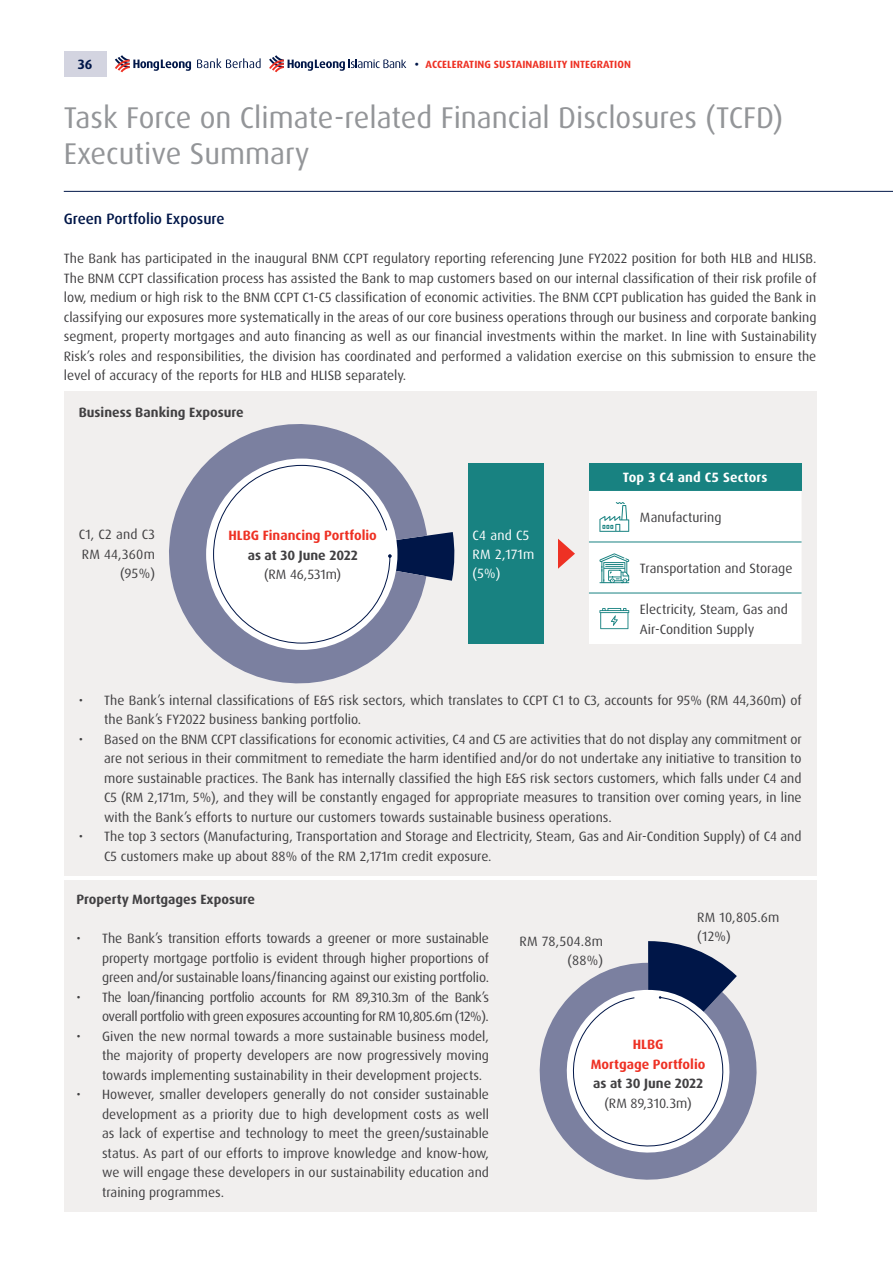
<style>
.page{position:relative;width:893px;height:1263px;background:#fff}
.page>*{position:absolute;margin:0;border:0;box-sizing:border-box;transform-origin:0 0}
.t1{font:30px/36px "Dax OT";color:#939598}
.t2{font:500 15px "Dax OT";color:#001648}
.t3{font:13.5px/19.5px "Dax OT";color:#414042;text-align:justify}
.t4{font:13.5px/19.5px "Dax OT";letter-spacing:-.03em;color:#414042;text-align:right}
.t5{font:700 13.5px "Dax OT";color:#414042}
.t6{font:13.5px/19.5px "Dax OT";letter-spacing:.02em;color:#414042;text-align:right}
.t7{font:700 13.5px/19.5px "Dax OT";color:#ee3124;text-align:center}
.t8{font:13.5px/19.5px "Dax OT";letter-spacing:.02em;color:#fff}
.t9{font:700 13.5px "Dax OT";letter-spacing:.01em;color:#fff}
.t10{font:700 13.5px "Dax OT";color:#001648}
.t11{font:700 10.5px "Dax OT";letter-spacing:.01em;color:#ee3124}
.s1{color:#001648}
</style>
<div class="page">
<hr style="left:64px;top:191px;width:829px;height:1px;background:#001648">
<div style="left:64px;top:51px;width:42px;height:26px;background:#d3d4e0"></div>
<svg style="left:197px;top:58px;width:64px;height:10px"></svg>
<svg style="left:115px;top:55px;width:76px;height:17px"></svg>
<svg style="left:269px;top:55px;width:137px;height:17px"></svg>
<div style="left:64px;top:880px;width:752px;height:332px;background:#f1efee"></div>
<svg style="left:539px;top:1011px;width:218px;height:169px"></svg>
<svg style="left:558px;top:941px;width:180px;height:220px;background:#c0c3d0"></svg>
<div style="left:64px;top:391px;width:752px;height:485px;background:#f1efee"></div>
<svg style="left:558px;top:539px;width:17px;height:30px"></svg>
<div style="left:589px;top:463px;width:212px;height:28px;background:#188281"></div>
<div style="left:589px;top:491px;width:212px;height:153px;background:#fff"></div>
<svg style="left:169px;top:424px;width:224px;height:260px;fill:#7b80a0"></svg>
<div style="left:206px;top:459px;width:191px;height:191px;background:#fff;border-radius:50%"></div>
<svg style="left:213px;top:464px;width:242px;height:180px"></svg>
<div style="left:468px;top:463px;width:76px;height:181px;background:#188281"></div>
<p class="t10" style="left:78px;top:56px;width:16px">36</p>
<p class="t11" style="left:415px;top:58px;width:218px"><span class="s1">•</span> ACCELERATING SUSTAINABILITY INTEGRATION</p>
<h1 class="t1" style="left:64px;top:100px;width:721px">Task Force on Climate-related Financial Disclosures (TCFD)<br>Executive Summary</h1>
<p class="t2" style="left:64px;top:210px;width:162px">Green Portfolio Exposure</p>
<p class="t3" style="left:64px;top:249px;width:754px">The Bank has participated in the inaugural BNM CCPT regulatory reporting referencing June FY2022 position for both HLB and HLISB.<br>The BNM CCPT classification process has assisted the Bank to map customers based on our internal classification of their risk profile of low, medium or high risk to the BNM CCPT C1-C5 classification of economic activities. The BNM CCPT publication has guided the Bank in classifying our exposures more systematically in the areas of our core business operations through our business and corporate banking segment, property mortgages and auto financing as well as our financial investments within the market. In line with Sustainability Risk’s roles and responsibilities, the division has coordinated and performed a validation exercise on this submission to ensure the level of accuracy of the reports for HLB and HLISB separately.</p>
<p class="t5" style="left:79px;top:403px;width:166px">Business Banking Exposure</p>
<p class="t6" style="left:79px;top:525px;width:78px">C1, C2 and C3<br>RM 44,360m (95%)</p>
<p class="t7" style="left:228px;top:526px;width:150px">HLBG Financing Portfolio</p>
<p class="t5" style="left:248px;top:546px;width:111px">as at 30 June 2022</p>
<p class="t3" style="left:264px;top:565px;width:79px">(RM 46,531m)</p>
<p class="t8" style="left:473px;top:525px;width:63px">C4 and C5<br>RM 2,171m (5%)</p>
<p class="t9" style="left:623px;top:469px;width:146px">Top 3 C4 and C5 Sectors</p>
<p class="t3" style="left:640px;top:507px;width:83px">Manufacturing</p>
<p class="t3" style="left:640px;top:558px;width:154px">Transportation and Storage</p>
<p class="t3" style="left:640px;top:600px;width:149px">Electricity, Steam, Gas and<br>Air-Condition Supply</p>
<p class="t3" style="left:104px;top:691px;width:699px;text-indent:-26px">• The Bank’s internal classifications of E&amp;S risk sectors, which translates to CCPT C1 to C3, accounts for 95% (RM 44,360m) of the Bank’s FY2022 business banking portfolio.</p>
<p class="t3" style="left:104px;top:730px;width:699px;text-indent:-26px">• Based on the BNM CCPT classifications for economic activities, C4 and C5 are activities that do not display any commitment or are not serious in their commitment to remediate the harm identified and/or do not undertake any initiative to transition to more sustainable practices. The Bank has internally classified the high E&amp;S risk sectors customers, which falls under C4 and C5 (RM 2,171m, 5%), and they will be constantly engaged for appropriate measures to transition over coming years, in line with the Bank’s efforts to nurture our customers towards sustainable business operations.</p>
<p class="t3" style="left:104px;top:827px;width:699px;text-indent:-26px">• The top 3 sectors (Manufacturing, Transportation and Storage and Electricity, Steam, Gas and Air-Condition Supply) of C4 and<br>C5 customers make up about 88% of the RM 2,171m credit exposure.</p>
<p class="t5" style="left:77px;top:891px;width:180px">Property Mortgages Exposure</p>
<p class="t3" style="left:102px;top:929px;width:388px;text-indent:-26px">• The Bank’s transition efforts towards a greener or more sustainable property mortgage portfolio is evident through higher proportions of green and/or sustainable loans/financing against our existing portfolio.</p>
<p class="t4" style="left:77px;top:987px;width:414px">• The loan/financing portfolio accounts for RM 89,310.3m of the Bank’s overall portfolio with green exposures accounting for RM 10,805.6m (12%).</p>
<p class="t3" style="left:102px;top:1026px;width:388px;text-indent:-26px">• Given the new normal towards a more sustainable business model, the majority of property developers are now progressively moving towards implementing sustainability in their development projects.</p>
<p class="t3" style="left:102px;top:1085px;width:388px;text-indent:-26px">• However, smaller developers generally do not consider sustainable development as a priority due to high development costs as well as lack of expertise and technology to meet the green/sustainable status. As part of our efforts to improve knowledge and know-how, we will engage these developers in our sustainability education and training programmes.</p>
<p class="t6" style="left:520px;top:931px;width:85px">RM 78,504.8m (88%)</p>
<p class="t6" style="left:697px;top:907px;width:84px;text-align:left">RM 10,805.6m (12%)</p>
<p class="t7" style="left:591px;top:1035px;width:116px">HLBG<br>Mortgage Portfolio</p>
<p class="t5" style="left:593px;top:1075px;width:111px">as at 30 June 2022</p>
<p class="t3" style="left:605px;top:1093px;width:89px">(RM 89,310.3m)</p>
</div>
